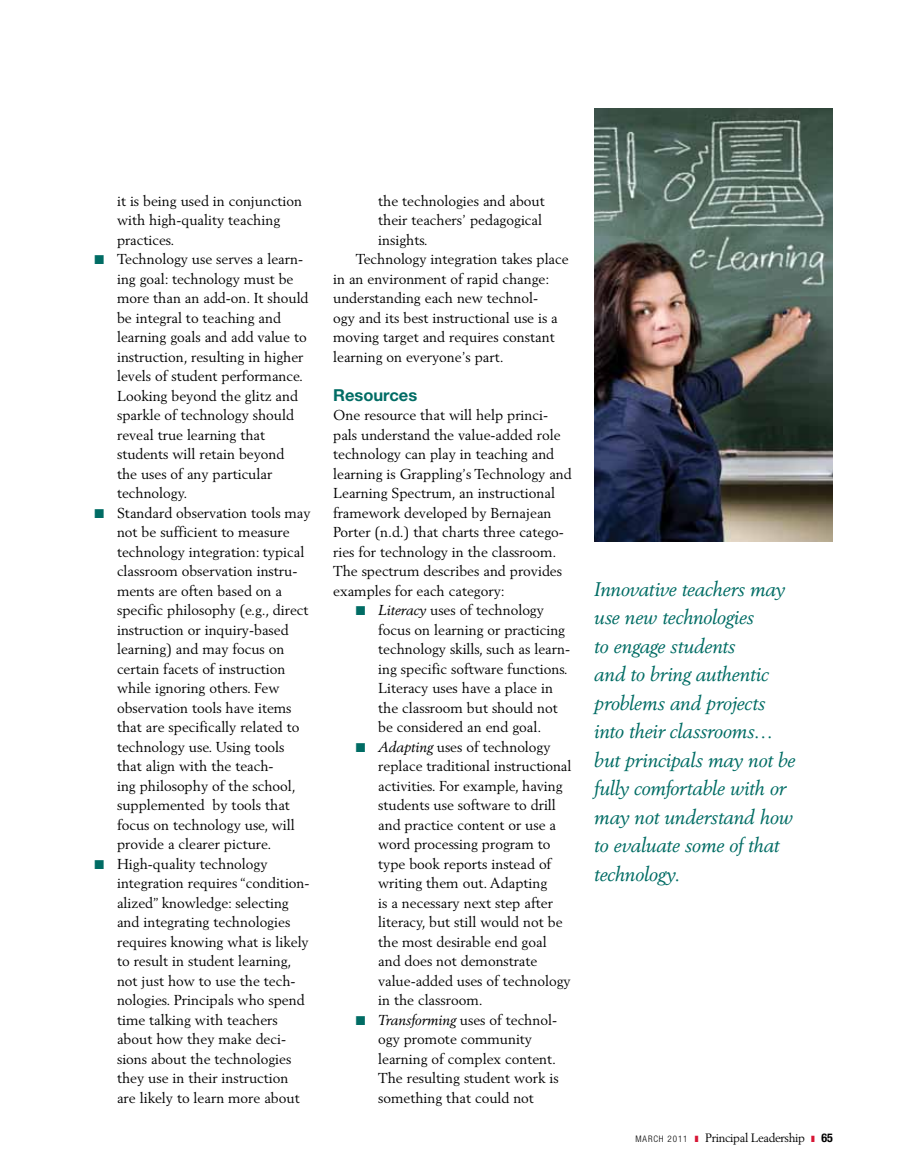
<style>
.page{position:relative;width:905px;height:1175px;background:#fff}
.page>*{position:absolute;margin:0;border:0;box-sizing:border-box;transform-origin:0 0}
.t1{font:italic 19.5px/28.5px "Berling LT";letter-spacing:-.01em;color:#006c64}
.t2{font:700 16.5px "Helvetica Neue LT";color:#006c64}
.t3{font:14.25px/19.5px "Berling LT";color:#000}
.t4{font:12px "Berling LT";letter-spacing:-.03em;color:#000}
.t5{font:300 condensed 9px "Helvetica Neue LT";letter-spacing:.1em;color:#000}
.s1{color:#006c64}
.s2{font-style:italic}
.s3{font-family:"Helvetica Neue LT";font-weight:700;font-stretch:condensed}
</style>
<div class="page">
<img style="left:594px;top:108px;width:238px;height:434px">
<p class="t3" style="left:117px;top:191px;width:187px">it is being used in conjunction with high-quality teaching practices.</p>
<p class="t3" style="left:117px;top:249px;width:193px;text-indent:-22px"><span class="s1">■</span> Technology use serves a learn&shy;ing goal: technology must be more than an add-on. It should be integral to teaching and learning goals and add value to instruction, resulting in higher levels of student performance.<br>Looking beyond the glitz and sparkle of technology should reveal true learning that students will retain beyond<br>the uses of any particular technology.</p>
<p class="t3" style="left:117px;top:503px;width:195px;text-indent:-22px"><span class="s1">■</span> Standard observation tools may not be sufficient to measure technology integration: typical classroom observation instru&shy;ments are often based on a specific philosophy (e.g., direct instruction or inquiry-based learning) and may focus on certain facets of instruction while ignoring others. Few observation tools have items that are specifically related to technology use. Using tools that align with the teach-<br>ing philosophy of the school, supplemented by tools that focus on technology use, will provide a clearer picture.</p>
<p class="t3" style="left:117px;top:854px;width:194px;text-indent:-22px"><span class="s1">■</span> High-quality technology integration requires “condition&shy;alized” knowledge: selecting and integrating technologies requires knowing what is likely to result in student learning, not just how to use the tech&shy;nologies. Principals who spend time talking with teachers about how they make deci&shy;sions about the technologies they use in their instruction are likely to learn more about</p>
<p class="t3" style="left:378px;top:191px;width:168px">the technologies and about</p>
<p class="t3" style="left:378px;top:210px;width:165px">their teachers’ pedagogical</p>
<p class="t3" style="left:378px;top:229px;width:51px">insights.</p>
<p class="t3" style="left:356px;top:249px;width:214px">Technology integration takes place</p>
<p class="t3" style="left:333px;top:268px;width:218px">in an environment of rapid change:</p>
<p class="t3" style="left:333px;top:288px;width:206px">understanding each new technol-</p>
<p class="t3" style="left:333px;top:307px;width:226px">ogy and its best instructional use is a</p>
<p class="t3" style="left:333px;top:327px;width:223px">moving target and requires constant</p>
<p class="t3" style="left:333px;top:346px;width:172px">learning on everyone’s part.</p>
<p class="t2" style="left:333px;top:384px;width:86px">Resources</p>
<p class="t3" style="left:333px;top:405px;width:240px">One resource that will help princi&shy;pals understand the value-added role technology can play in teaching and learning is Grappling’s Technology and Learning Spectrum, an instructional framework developed by Bernajean Porter (n.d.) that charts three catego&shy;ries for technology in the classroom.<br>The spectrum describes and provides examples for each category:</p>
<p class="t3" style="left:378px;top:600px;width:193px;text-indent:-22px"><span class="s1">■</span> <span class="s2">Literacy</span> uses of technology focus on learning or practicing technology skills, such as learn&shy;ing specific software functions.<br>Literacy uses have a place in the classroom but should not be considered an end goal.</p>
<p class="t3" style="left:378px;top:737px;width:195px;text-indent:-22px"><span class="s1">■</span> <span class="s2">Adapting</span> uses of technology replace traditional instructional activities. For example, having students use software to drill and practice content or use a word processing program to type book reports instead of writing them out. Adapting<br>is a necessary next step after literacy, but still would not be the most desirable end goal and does not demonstrate value-added uses of technology in the classroom.</p>
<p class="t3" style="left:378px;top:1010px;width:182px;text-indent:-22px"><span class="s1">■</span> <span class="s2">Transforming</span> uses of technol&shy;ogy promote community learning of complex content.<br>The resulting student work is something that could not</p>
<p class="t1" style="left:594px;top:574px;width:203px">Innovative teachers may use new technologies<br>to engage students<br>and to bring authentic problems and projects into their classrooms… but principals may not be fully comfortable with or may not understand how to evaluate some of that technology.</p>
<p class="t5" style="left:635px;top:1133px;width:54px">MARCH 2011</p>
<p class="t4" style="left:705px;top:1130px;width:129px">Principal Leadership <span class="s3">65</span></p>
</div>
